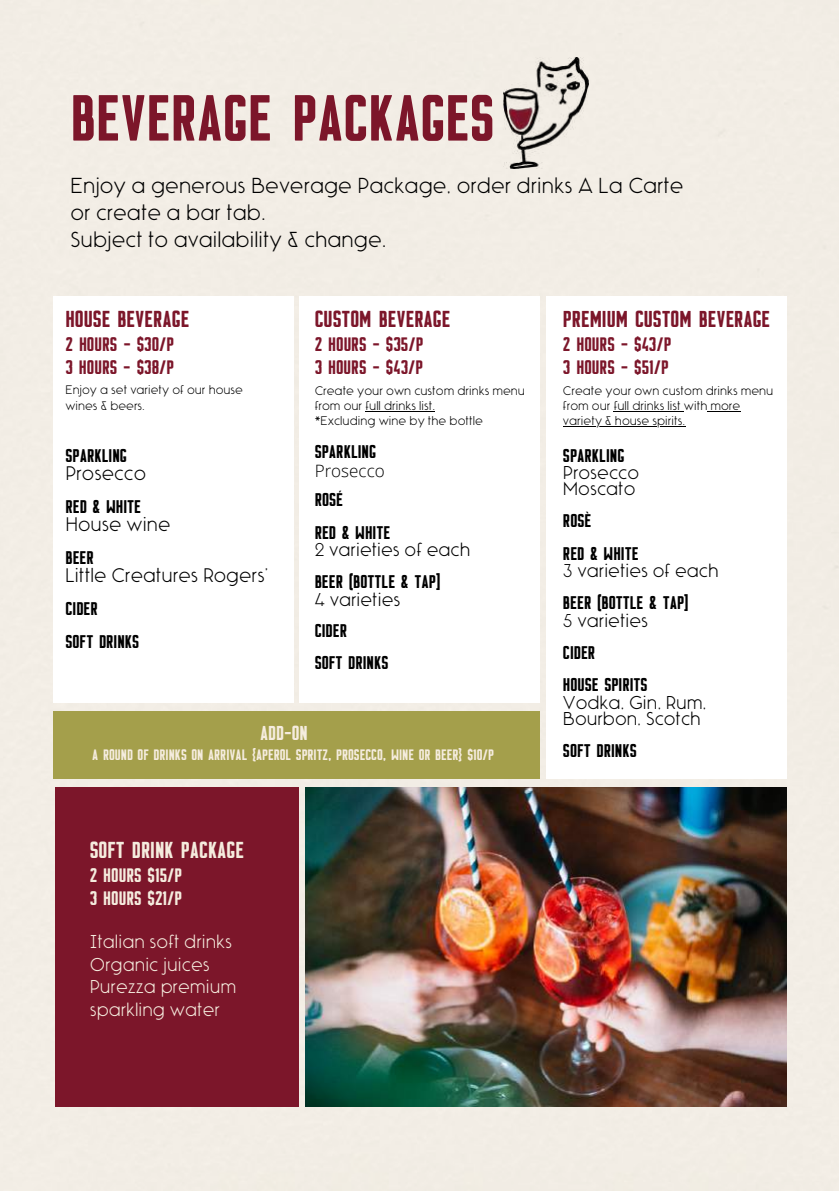
<style>
.page{position:relative;width:839px;height:1191px;background:#fff}
.page>*{position:absolute;margin:0;border:0;box-sizing:border-box;transform-origin:0 0}
.t1{font:900 56.8px "Flounder Pro";color:#7c162a}
.t2{font:900 20.2px "Flounder Pro";color:#7c162a}
.t3{font:900 20.2px "Flounder Pro";color:#f5ecde}
.t4{font:100 19.8px/27px "Voyager";color:#000}
.t5{font:100 18px "Voyager";color:#000}
.t6{font:900 17.6px "Flounder Pro";color:#f5ecde}
.t7{font:100 17px/16.2px "Voyager";color:#000}
.t8{font:900 17px/22.8px "Flounder Pro";color:#7c162a}
.t9{font:100 17px/22.8px "Voyager";color:#f5ecde}
.t10{font:900 17px/22.8px "Flounder Pro";color:#f5ecde}
.t11{font:300 17px "Open Sans";color:#000}
.t12{font:900 16.2px/32.2px "Flounder Pro";color:#000}
.t13{font:900 13.2px "Flounder Pro";color:#f5ecde}
.t14{font:100 11.4px/15.2px "Voyager";color:#000}
.t15{font:100 11.2px/15.6px "Voyager";color:#000}
</style>
<div class="page">
<div style="left:0;top:0;width:838px;height:1191px;background:#f2ede5"></div>
<div style="left:53px;top:296px;width:240px;height:407px;background:#fff"></div>
<div style="left:53px;top:711px;width:486px;height:68px;background:#a49f4b"></div>
<div style="left:299px;top:296px;width:240px;height:407px;background:#fff"></div>
<div style="left:546px;top:296px;width:240px;height:483px;background:#fff"></div>
<div style="left:55px;top:787px;width:244px;height:320px;background:#7c162a"></div>
<img style="left:305px;top:787px;width:481px;height:320px">
<img style="left:503px;top:57px;width:86px;height:111px">
<hr style="left:365px;top:411px;width:70px;height:1px;background:#000">
<hr style="left:613px;top:411px;width:70px;height:1px;background:#000">
<hr style="left:707px;top:411px;width:33px;height:1px;background:#000">
<hr style="left:563px;top:426px;width:122px;height:1px;background:#000">
<h1 class="t1" style="left:70px;top:98px;width:425px">BEVERAGE PACKAGES</h1>
<p class="t4" style="left:70px;top:173px;width:614px">Enjoy a generous Beverage Package, order drinks A La Carte or create a bar tab.<br>Subject to availability &amp; change.</p>
<p class="t2" style="left:65px;top:312px;width:125px">HOUSE BEVERAGE</p>
<p class="t8" style="left:65px;top:335px;width:110px">2 HOURS - $30/P<br>3 HOURS - $38/P</p>
<p class="t15" style="left:65px;top:383px;width:179px">Enjoy a set variety of our house wines &amp; beers.</p>
<p class="t12" style="left:65px;top:441px;width:63px">SPARKLING</p>
<p class="t5" style="left:65px;top:464px;width:82px">Prosecco</p>
<p class="t12" style="left:65px;top:492px;width:77px">RED &amp; WHITE</p>
<p class="t5" style="left:65px;top:516px;width:106px">House wine</p>
<p class="t12" style="left:65px;top:543px;width:30px">BEER</p>
<p class="t5" style="left:65px;top:567px;width:204px">Little Creatures Rogers’</p>
<p class="t12" style="left:65px;top:594px;width:75px;line-height:33.6px">CIDER<br>SOFT DRINKS</p>
<p class="t2" style="left:315px;top:312px;width:137px">CUSTOM BEVERAGE</p>
<p class="t8" style="left:315px;top:335px;width:110px">2 HOURS - $35/P<br>3 HOURS - $43/P</p>
<p class="t14" style="left:315px;top:383px;width:212px">Create your own custom drinks menu from our full drinks list.<br>*Excluding wine by the bottle</p>
<p class="t12" style="left:315px;top:438px;width:63px">SPARKLING</p>
<p class="t11" style="left:315px;top:459px;width:71px">Prosecco</p>
<p class="t12" style="left:315px;top:486px;width:77px">ROSÉ<br>RED &amp; WHITE</p>
<p class="t7" style="left:315px;top:542px;width:157px">2 varieties of each</p>
<p class="t12" style="left:315px;top:568px;width:127px">BEER (BOTTLE &amp; TAP]</p>
<p class="t7" style="left:315px;top:592px;width:87px">4 varieties</p>
<p class="t12" style="left:315px;top:616px;width:75px">CIDER<br>SOFT DRINKS</p>
<p class="t6" style="left:260px;top:727px;width:49px">ADD-ON</p>
<p class="t13" style="left:92px;top:750px;width:403px">A ROUND OF DRINKS ON ARRIVAL {APEROL SPRITZ, PROSECCO, WINE OR BEER} $10/P</p>
<p class="t3" style="left:90px;top:843px;width:156px">SOFT DRINK PACKAGE</p>
<p class="t10" style="left:90px;top:867px;width:94px">2 HOURS $15/P<br>3 HOURS $21/P</p>
<p class="t9" style="left:90px;top:931px;width:148px">Italian soft drinks<br>Organic juices<br>Purezza premium sparkling water</p>
<p class="t2" style="left:563px;top:312px;width:209px">PREMIUM CUSTOM BEVERAGE</p>
<p class="t8" style="left:563px;top:335px;width:110px">2 HOURS - $43/P<br>3 HOURS - $51/P</p>
<p class="t14" style="left:563px;top:383px;width:212px">Create your own custom drinks menu from our full drinks list with more variety &amp; house spirits.</p>
<p class="t12" style="left:563px;top:441px;width:63px">SPARKLING</p>
<p class="t7" style="left:563px;top:465px;width:78px">Prosecco<br>Moscato</p>
<p class="t12" style="left:563px;top:507px;width:77px">ROSÈ<br>RED &amp; WHITE</p>
<p class="t7" style="left:563px;top:563px;width:157px">3 varieties of each</p>
<p class="t12" style="left:563px;top:589px;width:127px">BEER (BOTTLE &amp; TAP]</p>
<p class="t7" style="left:563px;top:613px;width:87px">5 varieties</p>
<p class="t12" style="left:563px;top:639px;width:86px">CIDER<br>HOUSE SPIRITS</p>
<p class="t7" style="left:563px;top:695px;width:145px">Vodka, Gin, Rum,<br>Bourbon, Scotch</p>
<p class="t12" style="left:563px;top:737px;width:75px">SOFT DRINKS</p>
</div>
